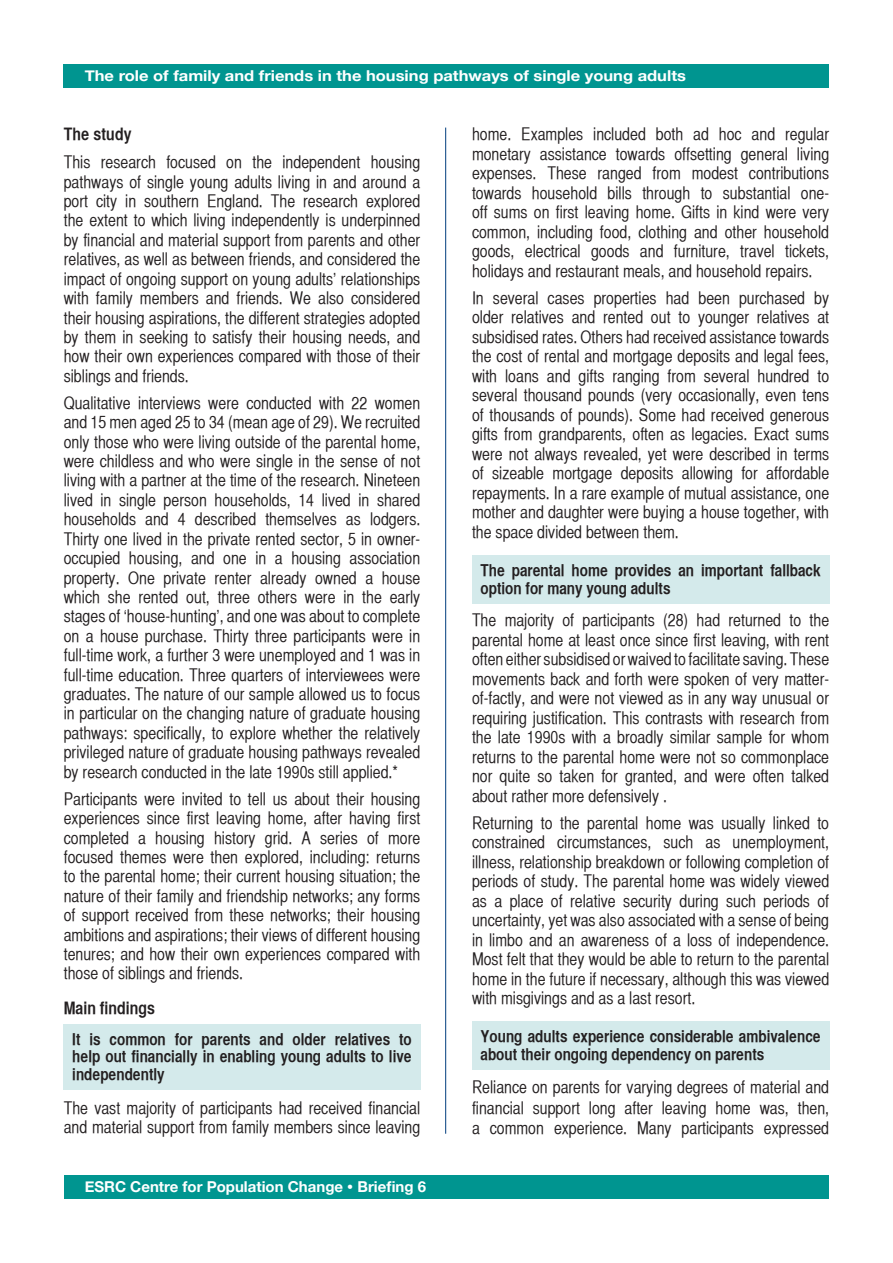
<style>
.page{position:relative;width:893px;height:1263px;background:#fff}
.page>*{position:absolute;margin:0;border:0;box-sizing:border-box;transform-origin:0 0}
.t1{font:17.25px/19.4px "Helvetica CY Plain";color:#231f20;text-align:justify}
.t2{font:17.25px "Helvetica CY Bold";color:#231f20}
.t3{font:16.5px/18px "Helvetica CY Bold";color:#231f20}
.t4{font:700 15px "Helvetica Neue";color:#fff;scale:1.1 1}
.t5{font:700 15px "Helvetica Neue";color:#fff}
.s1{font-size:12px}
</style>
<div class="page">
<div style="left:472px;top:1021px;width:357px;height:49px;background:#d4eaeb"></div>
<div style="left:472px;top:555px;width:357px;height:49px;background:#d4eaeb"></div>
<div style="left:64px;top:1024px;width:357px;height:65px;background:#d4eaeb"></div>
<div style="left:63px;top:64px;width:766px;height:23px;background:#009590"></div>
<hr style="left:445px;top:128px;width:1px;height:1006px;background:#013d7d">
<div style="left:64px;top:1175px;width:765px;height:24px;background:#009590"></div>
<p class="t4" style="left:85px;top:62px;width:548px">The role of family and friends in the housing pathways of single young adults</p>
<p class="t2" style="left:64px;top:124px;width:69px">The study</p>
<p class="t1" style="left:64px;top:152px;width:358px">This research focused on the independent housing pathways of single young adults living in and around a port city in southern England. The research explored the extent to which living independently is underpinned by financial and material support from parents and other relatives, as well as between friends, and considered the impact of ongoing support on young adults’ relationships with family members and friends. We also considered their housing aspirations, the different strategies adopted by them in seeking to satisfy their housing needs, and how their own experiences compared with those of their siblings and friends.</p>
<p class="t1" style="left:64px;top:393px;width:358px">Qualitative interviews were conducted with 22 women and 15 men aged 25 to 34 (mean age of 29). We recruited only those who were living outside of the parental home, were childless and who were single in the sense of not living with a partner at the time of the research. Nineteen lived in single person households, 14 lived in shared households and 4 described themselves as lodgers.<br>Thirty one lived in the private rented sector, 5 in owner&shy;occupied housing, and one in a housing association property. One private renter already owned a house which she rented out, three others were in the early stages of ‘house-hunting’, and one was about to complete on a house purchase. Thirty three participants were in full-time work, a further 3 were unemployed and 1 was in full-time education. Three quarters of interviewees were graduates. The nature of our sample allowed us to focus in particular on the changing nature of graduate housing pathways: specifically, to explore whether the relatively privileged nature of graduate housing pathways revealed by research conducted in the late 1990s still applied.*</p>
<p class="t1" style="left:64px;top:789px;width:358px">Participants were invited to tell us about their housing experiences since first leaving home, after having first completed a housing history grid. A series of more focused themes were then explored, including: returns to the parental home; their current housing situation; the nature of their family and friendship networks; any forms of support received from these networks; their housing ambitions and aspirations; their views of different housing tenures; and how their own experiences compared with those of siblings and friends.</p>
<p class="t2" style="left:64px;top:997px;width:93px">Main findings</p>
<p class="t3" style="left:72px;top:1029px;width:341px;text-align:justify">It is common for parents and older relatives to help out financially in enabling young adults to live independently</p>
<p class="t1" style="left:64px;top:1098px;width:358px">The vast majority of participants had received financial and material support from family members since leaving</p>
<p class="t5" style="left:85px;top:1173px;width:343px">ESRC Centre for Population Change <span class="s1">•</span> Briefing 6</p>
<p class="t1" style="left:472px;top:124px;width:359px">home. Examples included both ad hoc and regular monetary assistance towards offsetting general living expenses. These ranged from modest contributions towards household bills through to substantial one&shy;off sums on first leaving home. Gifts in kind were very common, including food, clothing and other household goods, electrical goods and furniture, travel tickets, holidays and restaurant meals, and household repairs.</p>
<p class="t1" style="left:472px;top:288px;width:359px">In several cases properties had been purchased by older relatives and rented out to younger relatives at subsidised rates. Others had received assistance towards the cost of rental and mortgage deposits and legal fees, with loans and gifts ranging from several hundred to several thousand pounds (very occasionally, even tens of thousands of pounds). Some had received generous gifts from grandparents, often as legacies. Exact sums were not always revealed, yet were described in terms of sizeable mortgage deposits allowing for affordable repayments. In a rare example of mutual assistance, one mother and daughter were buying a house together, with the space divided between them.</p>
<p class="t3" style="left:480px;top:561px;width:342px">The parental home provides an important fallback option for many young adults</p>
<p class="t1" style="left:472px;top:610px;width:359px">The majority of participants (28) had returned to the parental home at least once since first leaving, with rent often either subsidised or waived to facilitate saving. These movements back and forth were spoken of very matter&shy;of-factly, and were not viewed as in any way unusual or requiring justification. This contrasts with research from the late 1990s with a broadly similar sample for whom returns to the parental home were not so commonplace nor quite so taken for granted, and were often talked about rather more defensively .</p>
<p class="t1" style="left:472px;top:813px;width:359px">Returning to the parental home was usually linked to constrained circumstances, such as unemployment, illness, relationship breakdown or following completion of periods of study. The parental home was widely viewed as a place of relative security during such periods of uncertainty, yet was also associated with a sense of being in limbo and an awareness of a loss of independence.<br>Most felt that they would be able to return to the parental home in the future if necessary, although this was viewed with misgivings and as a last resort.</p>
<p class="t3" style="left:480px;top:1027px;width:342px">Young adults experience considerable ambivalence about their ongoing dependency on parents</p>
<p class="t1" style="left:472px;top:1077px;width:359px;line-height:20.2px">Reliance on parents for varying degrees of material and financial support long after leaving home was, then, a common experience. Many participants expressed</p>
</div>
